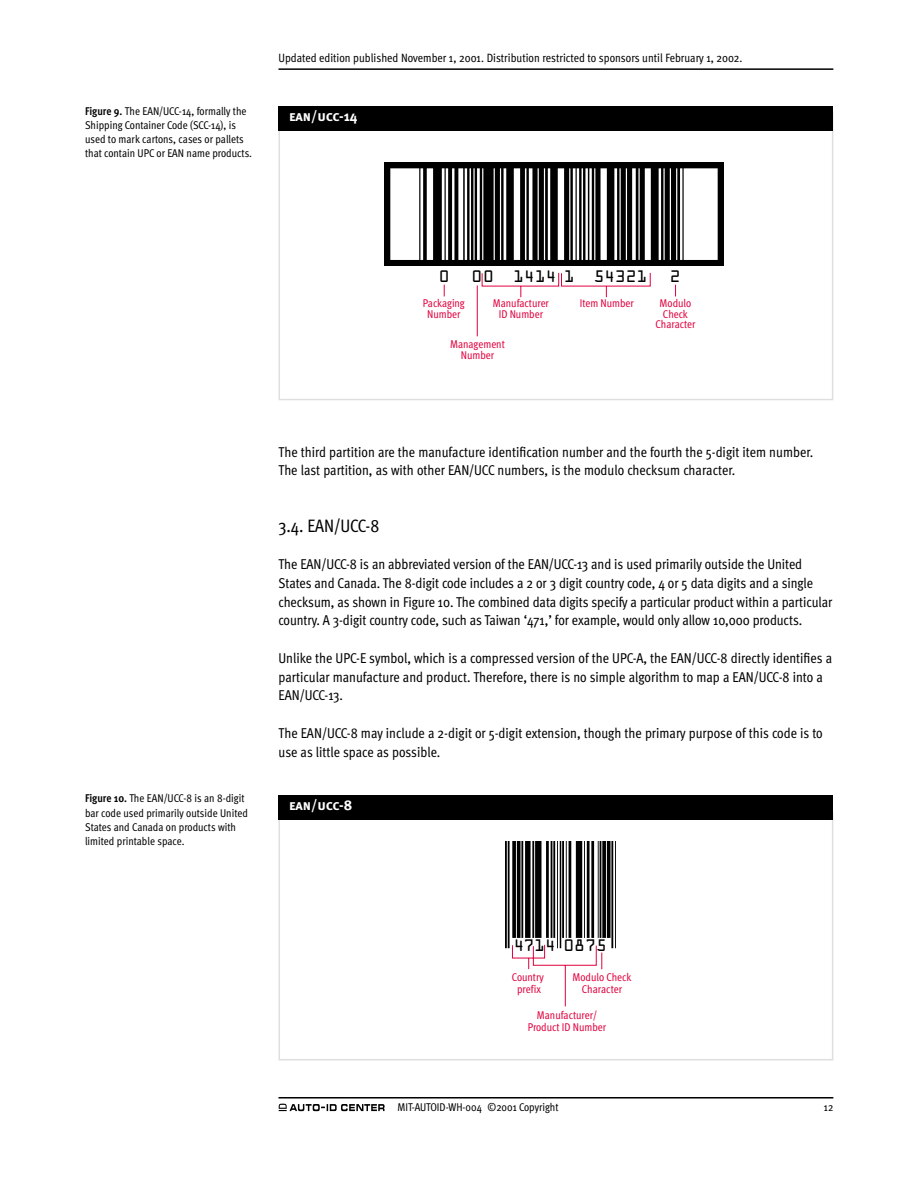
<style>
.page{position:relative;width:918px;height:1188px;background:#fff}
.page>*{position:absolute;margin:0;border:0;box-sizing:border-box;transform-origin:0 0}
.t1{font:18px "Meta Cond";letter-spacing:-.005em;color:#000}
.t2{font:15px "OCRA Alternate";color:#000}
.t3{font:14.25px/18.8px "Meta Cond";letter-spacing:-.005em;color:#000}
.t4{font:14.25px "Meta Bold Caps";color:#fff}
.t5{font:12px "Meta Cond";color:#000}
.t6{font:11.25px/14.2px "Meta Cond";color:#000}
.t7{font:11.25px/10.5px "Meta Cond";color:#e0003e;text-align:center}
.s1{font-weight:700}
</style>
<div class="page">
<hr style="left:279px;top:68px;width:554px;height:2px;background:#000">
<hr style="left:279px;top:1097px;width:554px;height:2px;background:#000">
<svg style="left:279px;top:1104px;width:106px;height:7px"></svg>
<svg style="left:443px;top:272px;width:233px;height:65px"></svg>
<img style="left:385px;top:163px;width:339px;height:103px">
<div style="left:279px;top:112px;width:554px;height:288px;border:2px solid #dfdfdf"></div>
<div style="left:279px;top:106px;width:554px;height:25px;background:#000"></div>
<img style="left:506px;top:841px;width:108px;height:108px">
<svg style="left:512px;top:944px;width:91px;height:63px"></svg>
<div style="left:279px;top:812px;width:554px;height:248px;border:2px solid #dfdfdf"></div>
<div style="left:279px;top:795px;width:554px;height:24px;background:#000"></div>
<p class="t6" style="left:85px;top:104px;width:169px"><span class="s1">Figure 9.</span> The EAN/UCC-14, formally the Shipping Container Code (SCC-14), is used to mark cartons, cases or pallets that contain UPC or EAN name products.</p>
<p class="t5" style="left:279px;top:53px;width:465px">Updated edition published November 1, 2001. Distribution restricted to sponsors until February 1, 2002.</p>
<p class="t4" style="left:289px;top:108px;width:70px">ean/ucc-14</p>
<p class="t2" style="left:439px;top:272px;width:12px">0</p>
<p class="t2" style="left:471px;top:272px;width:24px">00</p>
<p class="t2" style="left:564px;top:272px;width:12px">1</p>
<p class="t2" style="left:670px;top:272px;width:12px">2</p>
<p class="t2" style="left:513px;top:272px;width:45px">1414</p>
<p class="t2" style="left:593px;top:272px;width:55px">54321</p>
<p class="t7" style="left:493px;top:299px;width:57px">Manufacturer<br>ID Number</p>
<p class="t7" style="left:580px;top:299px;width:56px">Item Number</p>
<p class="t7" style="left:655px;top:299px;width:41px">Modulo<br>Check<br>Character</p>
<p class="t7" style="left:423px;top:299px;width:43px">Packaging<br>Number</p>
<p class="t7" style="left:450px;top:340px;width:56px">Management<br>Number</p>
<p class="t6" style="left:85px;top:792px;width:164px"><span class="s1">Figure 10.</span> The EAN/UCC-8 is an 8-digit bar code used primarily outside United States and Canada on products with limited printable space.</p>
<p class="t3" style="left:279px;top:443px;width:536px">The third partition are the manufacture identification number and the fourth the 5-digit item number.<br>The last partition, as with other EAN/UCC numbers, is the modulo checksum character.</p>
<p class="t1" style="left:279px;top:518px;width:102px">3.4. EAN/UCC-8</p>
<p class="t3" style="left:279px;top:556px;width:555px">The EAN/UCC-8 is an abbreviated version of the EAN/UCC-13 and is used primarily outside the United States and Canada. The 8-digit code includes a 2 or 3 digit country code, 4 or 5 data digits and a single checksum, as shown in Figure 10. The combined data digits specify a particular product within a particular country. A 3-digit country code, such as Taiwan ‘471,’ for example, would only allow 10,000 products.</p>
<p class="t3" style="left:279px;top:650px;width:555px">Unlike the UPC-E symbol, which is a compressed version of the UPC-A, the EAN/UCC-8 directly identifies a particular manufacture and product. Therefore, there is no simple algorithm to map a EAN/UCC-8 into a<br>EAN/UCC-13.</p>
<p class="t3" style="left:279px;top:725px;width:546px">The EAN/UCC-8 may include a 2-digit or 5-digit extension, though the primary purpose of this code is to use as little space as possible.</p>
<p class="t4" style="left:289px;top:797px;width:65px">ean/ucc-8</p>
<p class="t2" style="left:513px;top:941px;width:95px">4714 0875</p>
<p class="t7" style="left:573px;top:972px;width:60px;line-height:12px">Modulo Check<br>Character</p>
<p class="t7" style="left:512px;top:972px;width:33px;line-height:12px">Country prefix</p>
<p class="t7" style="left:528px;top:1010px;width:80px;line-height:12px">Manufacturer/<br>Product ID Number</p>
<p class="t6" style="left:398px;top:1101px;width:163px">MIT-AUTOID-WH-004 ©2001 Copyright</p>
<p class="t6" style="left:824px;top:1101px;width:11px">12</p>
</div>
